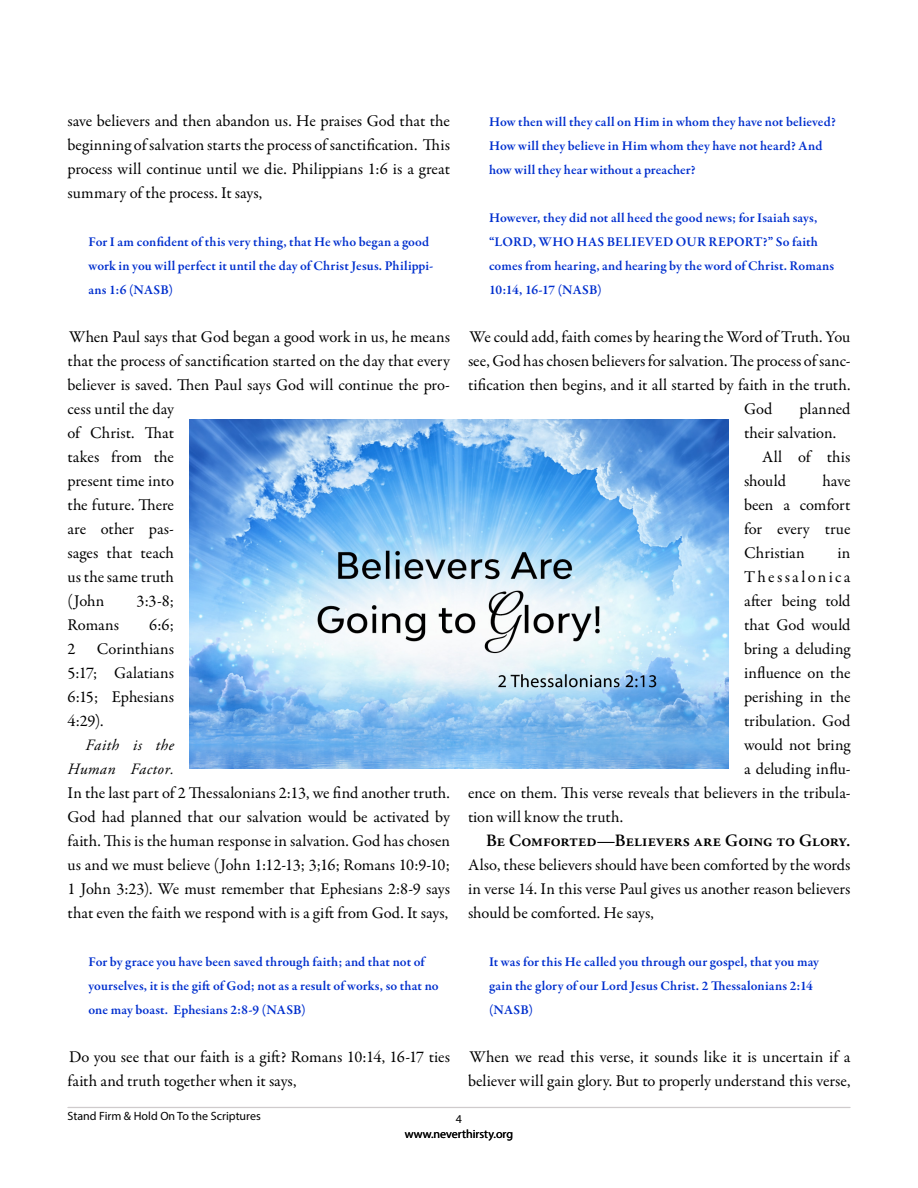
<style>
.page{position:relative;width:918px;height:1188px;background:#fff}
.page>*{position:absolute;margin:0;border:0;box-sizing:border-box;transform-origin:0 0}
.t1{font:600 17.25px "Adobe Garamond Pro";letter-spacing:.01em;color:#000}
.t2{font:16.5px/24px "Garamond Premr Pro";color:#000;text-align:justify}
.t3{font:16.5px "Garamond Premr Pro";letter-spacing:.14em;color:#000}
.t4{font:italic 15.75px/24px "Adobe Garamond Pro";letter-spacing:.03em;color:#000;text-align:right}
.t5{font:600 13.5px/24px "Garamond Premr Pro";letter-spacing:.01em;color:#002fce}
.t6{font:12px "Myriad Pro";color:#000}
</style>
<div class="page">
<hr style="left:68px;top:1107px;width:782px;height:1px;background:#cfcbcc">
<img style="left:189px;top:420px;width:540px;height:348px">
<p class="t2" style="left:68px;top:110px;width:384px">save believers and then abandon us. He praises God that the beginning of salvation starts the process of sanctification. This process will continue until we die. Philippians 1:6 is a great summary of the process. It says,</p>
<p class="t5" style="left:88px;top:231px;width:346px">For I am confident of this very thing, that He who began a good work in you will perfect it until the day of Christ Jesus. Philippi&shy;ans 1:6 (NASB)</p>
<p class="t2" style="left:68px;top:326px;width:384px;text-align:left">When Paul says that God began a good work in us, he means that the process of sanctification started on the day that every believer is saved. Then Paul says God will continue the pro&shy;cess until the day<br>of Christ. That<br>takes from the<br>present time into<br>the future. There<br>are other pas-<br>sages that teach<br>us the same truth<br>(John</p>
<p class="t2" style="left:137px;top:590px;width:39px">3:3-8;</p>
<p class="t2" style="left:68px;top:614px;width:53px">Romans</p>
<p class="t2" style="left:149px;top:614px;width:26px">6:6;</p>
<p class="t2" style="left:68px;top:638px;width:10px">2</p>
<p class="t2" style="left:68px;top:638px;width:108px;text-indent:29px">Corinthians 5:17; Galatians 6:15; Ephesians 4:29).</p>
<p class="t4" style="left:67px;top:734px;width:108px">Faith is the<br>Human Factor.</p>
<p class="t2" style="left:68px;top:782px;width:384px">In the last part of 2 Thessalonians 2:13, we find another truth.<br>God had planned that our salvation would be activated by faith. This is the human response in salvation. God has chosen us and we must believe (John 1:12-13; 3;16; Romans 10:9-10; 1 John 3:23). We must remember that Ephesians 2:8-9 says that even the faith we respond with is a gift from God. It says,</p>
<p class="t5" style="left:88px;top:951px;width:352px">For by grace you have been saved through faith; and that not of yourselves, it is the gift of God; not as a result of works, so that no one may boast. Ephesians 2:8-9 (NASB)</p>
<p class="t2" style="left:67px;top:1046px;width:384px">Do you see that our faith is a gift? Romans 10:14, 16-17 ties faith and truth together when it says,</p>
<p class="t5" style="left:489px;top:111px;width:348px">How then will they call on Him in whom they have not believed?<br>How will they believe in Him whom they have not heard? And how will they hear without a preacher?</p>
<p class="t5" style="left:489px;top:207px;width:347px">However, they did not all heed the good news; for Isaiah says, “LORD, WHO HAS BELIEVED OUR REPORT?” So faith comes from hearing, and hearing by the word of Christ. Romans 10:14, 16-17 (NASB)</p>
<p class="t2" style="left:470px;top:326px;width:383px">We could add, faith comes by hearing the Word of Truth. You</p>
<p class="t2" style="left:468px;top:350px;width:384px">see, God has chosen believers for salvation. The process of sanc-</p>
<p class="t2" style="left:468px;top:374px;width:384px">tification then begins, and it all started by faith in the truth.</p>
<p class="t2" style="left:744px;top:398px;width:30px">God</p>
<p class="t2" style="left:800px;top:398px;width:52px">planned</p>
<p class="t2" style="left:744px;top:422px;width:94px">their salvation.</p>
<p class="t2" style="left:762px;top:446px;width:90px">All of this</p>
<p class="t2" style="left:744px;top:470px;width:44px">should</p>
<p class="t2" style="left:744px;top:470px;width:108px;text-indent:79px">have been a comfort for every true Christian</p>
<p class="t2" style="left:838px;top:542px;width:14px">in</p>
<p class="t3" style="left:744px;top:570px;width:108px">Thessalonica</p>
<p class="t2" style="left:744px;top:590px;width:108px">after being told</p>
<p class="t2" style="left:744px;top:614px;width:108px">that God would</p>
<p class="t2" style="left:744px;top:638px;width:108px">bring a deluding</p>
<p class="t2" style="left:744px;top:662px;width:108px">influence on the</p>
<p class="t2" style="left:744px;top:686px;width:108px">perishing in the</p>
<p class="t2" style="left:744px;top:710px;width:108px">tribulation. God</p>
<p class="t2" style="left:744px;top:734px;width:108px">would not bring</p>
<p class="t2" style="left:744px;top:758px;width:108px">a deluding influ-</p>
<p class="t2" style="left:468px;top:782px;width:384px">ence on them. This verse reveals that believers in the tribula-</p>
<p class="t2" style="left:468px;top:806px;width:157px">tion will know the truth.</p>
<p class="t1" style="left:486px;top:834px;width:366px">Be Comforted—Believers are Going to Glory.</p>
<p class="t2" style="left:468px;top:854px;width:384px">Also, these believers should have been comforted by the words in verse 14. In this verse Paul gives us another reason believers should be comforted. He says,</p>
<p class="t5" style="left:489px;top:951px;width:332px">It was for this He called you through our gospel, that you may gain the glory of our Lord Jesus Christ. 2 Thessalonians 2:14 (NASB)</p>
<p class="t2" style="left:468px;top:1046px;width:384px">When we read this verse, it sounds like it is uncertain if a believer will gain glory. But to properly understand this verse,</p>
<p class="t6" style="left:67px;top:1111px;width:195px">Stand Firm &amp; Hold On To the Scriptures</p>
<p class="t6" style="left:456px;top:1114px;width:8px">4</p>
<p class="t6" style="left:405px;top:1129px;width:110px">www.neverthirsty.org</p>
</div>
